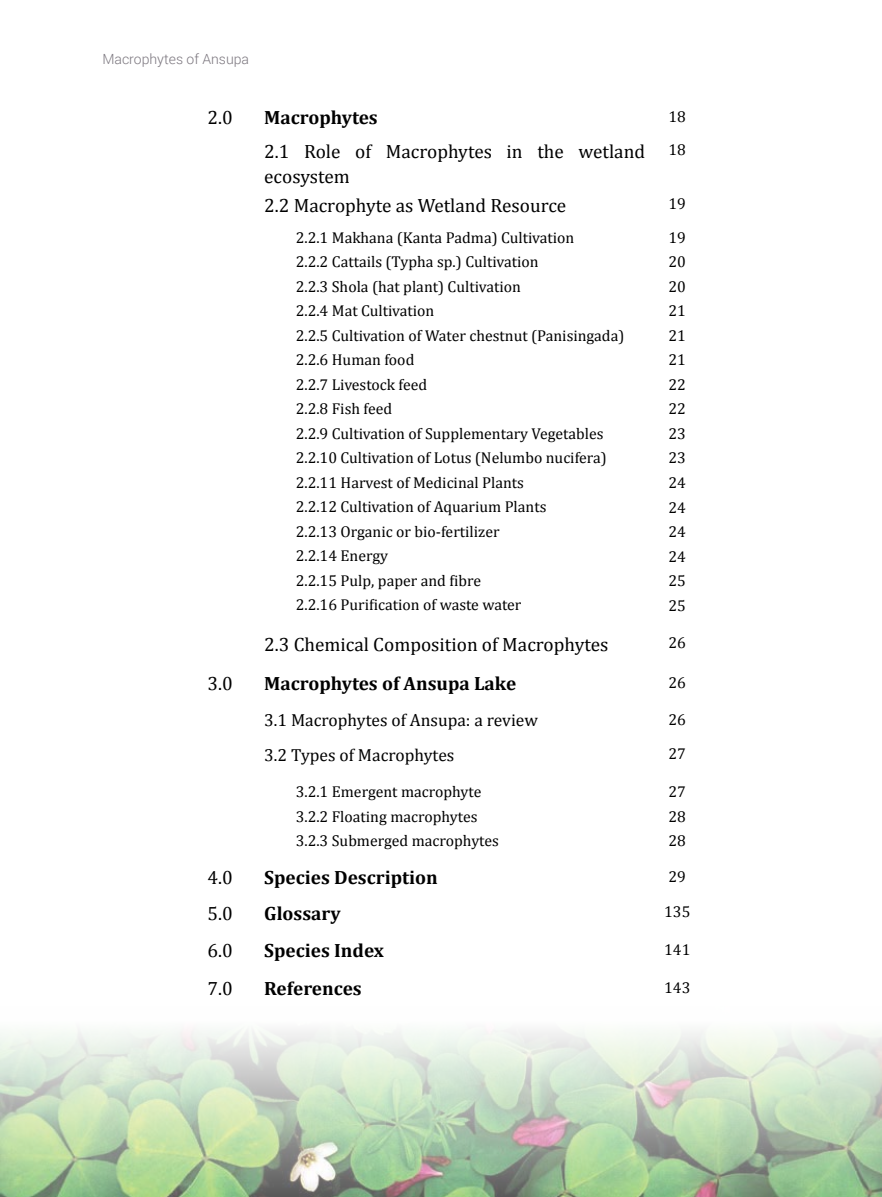
<style>
.page{position:relative;width:882px;height:1197px;background:#fff}
.page>*{position:absolute;margin:0;border:0;box-sizing:border-box;transform-origin:0 0}
.t1{font:19.25px/24.5px "Cambria";color:#000}
.t2{font:700 19.25px "Cambria";color:#000}
.t3{font:17.5px "Cambria";color:#000}
.t4{font:15.75px/24.5px "Cambria";color:#000}
.t5{font:300 14px "Roboto";color:#7b767e}
</style>
<div class="page">
<img style="left:0;top:1030px;width:882px;height:167px">
<p class="t5" style="left:102px;top:49px;width:148px">Macrophytes of Ansupa</p>
<p class="t1" style="left:207px;top:105px;width:27px">2.0</p>
<p class="t2" style="left:264px;top:104px;width:115px">Macrophytes</p>
<p class="t4" style="left:669px;top:104px;width:19px">18</p>
<p class="t1" style="left:264px;top:139px;width:382px">2.1 Role of Macrophytes in the wetland ecosystem</p>
<p class="t4" style="left:669px;top:138px;width:19px">18</p>
<p class="t1" style="left:264px;top:193px;width:303px">2.2 Macrophyte as Wetland Resource</p>
<p class="t4" style="left:669px;top:191px;width:19px">19</p>
<p class="t4" style="left:296px;top:225px;width:330px">2.2.1 Makhana (Kanta Padma) Cultivation<br>2.2.2 Cattails (Typha sp.) Cultivation<br>2.2.3 Shola (hat plant) Cultivation<br>2.2.4 Mat Cultivation<br>2.2.5 Cultivation of Water chestnut (Panisingada)<br>2.2.6 Human food<br>2.2.7 Livestock feed<br>2.2.8 Fish feed<br>2.2.9 Cultivation of Supplementary Vegetables 2.2.10 Cultivation of Lotus (Nelumbo nucifera)<br>2.2.11 Harvest of Medicinal Plants<br>2.2.12 Cultivation of Aquarium Plants<br>2.2.13 Organic or bio-fertilizer<br>2.2.14 Energy<br>2.2.15 Pulp, paper and fibre<br>2.2.16 Purification of waste water</p>
<p class="t4" style="left:669px;top:225px;width:19px;text-align:justify">19<br>20<br>20<br>21<br>21<br>21<br>22<br>22<br>23<br>23<br>24<br>24<br>24<br>24<br>25<br>25</p>
<p class="t1" style="left:264px;top:632px;width:346px">2.3 Chemical Composition of Macrophytes</p>
<p class="t4" style="left:669px;top:631px;width:19px">26</p>
<p class="t1" style="left:207px;top:671px;width:27px">3.0</p>
<p class="t2" style="left:264px;top:670px;width:254px">Macrophytes of Ansupa Lake</p>
<p class="t4" style="left:669px;top:670px;width:19px">26</p>
<p class="t3" style="left:264px;top:710px;width:275px">3.1 Macrophytes of Ansupa: a review</p>
<p class="t4" style="left:669px;top:707px;width:19px">26</p>
<p class="t3" style="left:264px;top:745px;width:192px">3.2 Types of Macrophytes</p>
<p class="t4" style="left:669px;top:742px;width:19px">27</p>
<p class="t4" style="left:296px;top:780px;width:205px">3.2.1 Emergent macrophyte<br>3.2.2 Floating macrophytes<br>3.2.3 Submerged macrophytes</p>
<p class="t4" style="left:669px;top:780px;width:19px;text-align:justify">27<br>28<br>28</p>
<p class="t1" style="left:207px;top:865px;width:27px">4.0</p>
<p class="t2" style="left:264px;top:864px;width:175px">Species Description</p>
<p class="t4" style="left:669px;top:864px;width:19px">29</p>
<p class="t1" style="left:207px;top:901px;width:27px">5.0</p>
<p class="t2" style="left:264px;top:900px;width:78px">Glossary</p>
<p class="t4" style="left:664px;top:899px;width:28px">135</p>
<p class="t1" style="left:207px;top:939px;width:27px">6.0</p>
<p class="t2" style="left:264px;top:937px;width:121px">Species Index</p>
<p class="t4" style="left:664px;top:937px;width:28px">141</p>
<p class="t1" style="left:207px;top:976px;width:27px">7.0</p>
<p class="t2" style="left:264px;top:975px;width:99px">References</p>
<p class="t4" style="left:664px;top:975px;width:28px">143</p>
</div>
